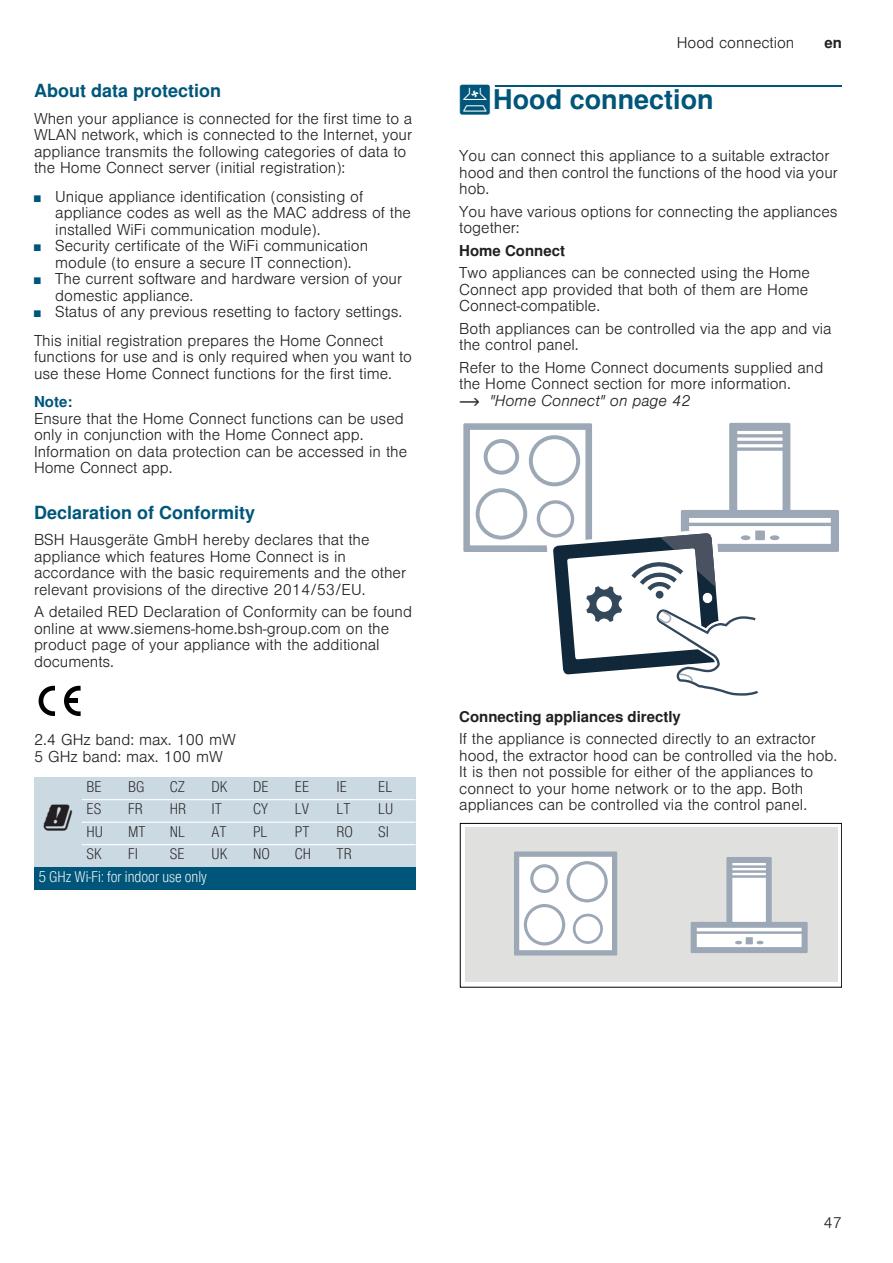
<style>
.page{position:relative;width:893px;height:1263px;background:#fff}
.page>*{position:absolute;margin:0;border:0;box-sizing:border-box;transform-origin:0 0}
.t1{font:28.5px "BSH Symb All";color:#231f20}
.t2{font:700 27px "Nimbus San L";color:#00567a}
.t3{font:700 18px "Nimbus San L";color:#00567a}
.t4{font:300 15px/16.5px "Nimbus San L";color:#231f20}
.t5{font:15px "Nimbus San L Lig Con";color:#231f20}
.t6{font:700 15px "Nimbus San L";color:#231f20}
.t7{font:15px "Nimbus San L Lig Con";color:#fff}
.t8{font:700 15px "Nimbus San L";color:#00567a}
.s1{font-size:9px;color:#00567a}
.s2{font-family:"BSH Symb PG2";font-weight:400}
.s3{font-family:"BSH Symb PH1";font-weight:400}
.s4{font-style:italic}
</style>
<div class="page">
<div style="left:495px;top:85px;width:347px;height:2px;border:1px solid #00567a"></div>
<div style="left:34px;top:777px;width:48px;height:90px;background:#cbd9e3"></div>
<div style="left:82px;top:777px;width:42px;height:23px;background:#cbd9e3"></div>
<div style="left:124px;top:777px;width:41px;height:23px;background:#cbd9e3"></div>
<div style="left:165px;top:777px;width:42px;height:23px;background:#cbd9e3"></div>
<div style="left:207px;top:777px;width:42px;height:23px;background:#cbd9e3"></div>
<div style="left:249px;top:777px;width:41px;height:23px;background:#cbd9e3"></div>
<div style="left:290px;top:777px;width:42px;height:23px;background:#cbd9e3"></div>
<div style="left:332px;top:777px;width:42px;height:23px;background:#cbd9e3"></div>
<div style="left:374px;top:777px;width:41px;height:23px;background:#cbd9e3"></div>
<div style="left:82px;top:800px;width:42px;height:22px;background:#cbd9e3"></div>
<div style="left:124px;top:800px;width:41px;height:22px;background:#cbd9e3"></div>
<div style="left:165px;top:800px;width:42px;height:22px;background:#cbd9e3"></div>
<div style="left:207px;top:800px;width:42px;height:22px;background:#cbd9e3"></div>
<div style="left:249px;top:800px;width:41px;height:22px;background:#cbd9e3"></div>
<div style="left:290px;top:800px;width:42px;height:22px;background:#cbd9e3"></div>
<div style="left:332px;top:800px;width:42px;height:22px;background:#cbd9e3"></div>
<div style="left:374px;top:800px;width:41px;height:22px;background:#cbd9e3"></div>
<div style="left:82px;top:822px;width:42px;height:23px;background:#cbd9e3"></div>
<div style="left:124px;top:822px;width:41px;height:23px;background:#cbd9e3"></div>
<div style="left:165px;top:822px;width:42px;height:23px;background:#cbd9e3"></div>
<div style="left:207px;top:822px;width:42px;height:23px;background:#cbd9e3"></div>
<div style="left:249px;top:822px;width:41px;height:23px;background:#cbd9e3"></div>
<div style="left:290px;top:822px;width:42px;height:23px;background:#cbd9e3"></div>
<div style="left:332px;top:822px;width:42px;height:23px;background:#cbd9e3"></div>
<div style="left:374px;top:822px;width:41px;height:23px;background:#cbd9e3"></div>
<div style="left:82px;top:845px;width:42px;height:22px;background:#cbd9e3"></div>
<div style="left:124px;top:845px;width:41px;height:22px;background:#cbd9e3"></div>
<div style="left:165px;top:845px;width:42px;height:22px;background:#cbd9e3"></div>
<div style="left:207px;top:845px;width:42px;height:22px;background:#cbd9e3"></div>
<div style="left:249px;top:845px;width:41px;height:22px;background:#cbd9e3"></div>
<div style="left:290px;top:845px;width:42px;height:22px;background:#cbd9e3"></div>
<div style="left:332px;top:845px;width:42px;height:22px;background:#cbd9e3"></div>
<div style="left:374px;top:845px;width:41px;height:22px;background:#cbd9e3"></div>
<div style="left:34px;top:867px;width:381px;height:23px;background:#00567a"></div>
<hr style="left:82px;top:799px;width:333px;height:1px;background:#fff">
<hr style="left:82px;top:822px;width:333px;height:1px;background:#fff">
<hr style="left:82px;top:844px;width:333px;height:1px;background:#fff">
<svg style="left:38px;top:686px;width:43px;height:30px"></svg>
<div style="left:67px;top:698px;width:11px;height:5px;background:#000001"></div>
<svg style="left:463px;top:423px;width:376px;height:273px"></svg>
<div style="left:465px;top:827px;width:372px;height:155px;background:#e0e1df"></div>
<div style="left:460px;top:823px;width:382px;height:165px;border:1px solid #000001"></div>
<svg style="left:691px;top:857px;width:117px;height:96px"></svg>
<svg style="left:514px;top:851px;width:103px;height:104px"></svg>
<p class="t3" style="left:34px;top:80px;width:189px">About data protection</p>
<p class="t4" style="left:34px;top:110px;width:380px">When your appliance is connected for the first time to a WLAN network, which is connected to the Internet, your appliance transmits the following categories of data to the Home Connect server (initial registration):</p>
<p class="t4" style="left:55px;top:188px;width:357px;text-indent:-21px"><span class="s1">■</span> Unique appliance identification (consisting of appliance codes as well as the MAC address of the installed WiFi communication module).</p>
<p class="t4" style="left:34px;top:238px;width:336px;text-align:center"><span class="s1">■</span> Security certificate of the WiFi communication module (to ensure a secure IT connection).</p>
<p class="t4" style="left:55px;top:271px;width:348px;text-indent:-21px"><span class="s1">■</span> The current software and hardware version of your domestic appliance.</p>
<p class="t4" style="left:34px;top:298px;width:370px;line-height:28.5px"><span class="s1">■</span> Status of any previous resetting to factory settings.<br>This initial registration prepares the Home Connect</p>
<p class="t4" style="left:34px;top:349px;width:380px">functions for use and is only required when you want to use these Home Connect functions for the first time.</p>
<p class="t8" style="left:34px;top:393px;width:40px">Note:</p>
<p class="t4" style="left:34px;top:410px;width:375px">Ensure that the Home Connect functions can be used only in conjunction with the Home Connect app.<br>Information on data protection can be accessed in the Home Connect app.</p>
<p class="t3" style="left:34px;top:501px;width:223px">Declaration of Conformity</p>
<p class="t4" style="left:34px;top:532px;width:374px">BSH Hausgeräte GmbH hereby declares that the appliance which features Home Connect is in accordance with the basic requirements and the other relevant provisions of the directive 2014/53/EU.</p>
<p class="t4" style="left:34px;top:604px;width:380px">A detailed RED Declaration of Conformity can be found online at www.siemens-home.bsh-group.com on the product page of your appliance with the additional documents.</p>
<p class="t4" style="left:34px;top:732px;width:203px">2.4 GHz band: max. 100 mW<br>5 GHz band: max. 100 mW</p>
<p class="t5" style="left:86px;top:777px;width:17px">BE</p>
<p class="t5" style="left:128px;top:777px;width:18px">BG</p>
<p class="t5" style="left:170px;top:777px;width:17px">CZ</p>
<p class="t5" style="left:212px;top:777px;width:18px">DK</p>
<p class="t5" style="left:253px;top:777px;width:17px">DE</p>
<p class="t5" style="left:295px;top:777px;width:16px">EE</p>
<p class="t5" style="left:337px;top:777px;width:12px">IE</p>
<p class="t5" style="left:378px;top:777px;width:16px">EL</p>
<p class="t5" style="left:86px;top:800px;width:16px">ES</p>
<p class="t5" style="left:128px;top:800px;width:16px">FR</p>
<p class="t5" style="left:170px;top:800px;width:18px">HR</p>
<p class="t5" style="left:212px;top:800px;width:12px">IT</p>
<p class="t5" style="left:253px;top:800px;width:16px">CY</p>
<p class="t5" style="left:295px;top:800px;width:16px">LV</p>
<p class="t5" style="left:337px;top:800px;width:15px">LT</p>
<p class="t5" style="left:378px;top:800px;width:16px">LU</p>
<p class="t5" style="left:86px;top:822px;width:18px">HU</p>
<p class="t5" style="left:128px;top:822px;width:19px">MT</p>
<p class="t5" style="left:170px;top:822px;width:17px">NL</p>
<p class="t5" style="left:212px;top:822px;width:17px">AT</p>
<p class="t5" style="left:253px;top:822px;width:16px">PL</p>
<p class="t5" style="left:295px;top:822px;width:16px">PT</p>
<p class="t5" style="left:337px;top:822px;width:18px">RO</p>
<p class="t5" style="left:378px;top:822px;width:12px">SI</p>
<p class="t5" style="left:86px;top:845px;width:17px">SK</p>
<p class="t5" style="left:128px;top:845px;width:12px">FI</p>
<p class="t5" style="left:170px;top:845px;width:16px">SE</p>
<p class="t5" style="left:212px;top:845px;width:17px">UK</p>
<p class="t5" style="left:253px;top:845px;width:18px">NO</p>
<p class="t5" style="left:295px;top:845px;width:18px">CH</p>
<p class="t5" style="left:337px;top:845px;width:17px">TR</p>
<p class="t7" style="left:39px;top:867px;width:170px">5 GHz Wi-Fi: for indoor use only</p>
<h1 class="t1" style="left:42px;top:802px;width:33px">y</h1>
<p class="t4" style="left:677px;top:35px;width:119px">Hood connection</p>
<p class="t6" style="left:824px;top:34px;width:19px">en</p>
<h2 class="t2" style="left:459px;top:84px;width:256px"><span class="s2">e</span>Hood connection</h2>
<p class="t4" style="left:459px;top:148px;width:380px">You can connect this appliance to a suitable extractor hood and then control the functions of the hood via your hob.</p>
<p class="t4" style="left:459px;top:204px;width:380px">You have various options for connecting the appliances together:</p>
<p class="t6" style="left:459px;top:242px;width:107px">Home Connect</p>
<p class="t4" style="left:459px;top:265px;width:352px;text-align:justify">Two appliances can be connected using the Home Connect app provided that both of them are Home Connect-compatible.</p>
<p class="t4" style="left:459px;top:321px;width:374px">Both appliances can be controlled via the app and via the control panel.</p>
<p class="t4" style="left:459px;top:360px;width:366px">Refer to the Home Connect documents supplied and the Home Connect section for more information.<br><span class="s3">~</span> <span class="s4">"Home Connect" on page 42</span></p>
<p class="t6" style="left:459px;top:707px;width:223px">Connecting appliances directly</p>
<p class="t4" style="left:459px;top:731px;width:379px">If the appliance is connected directly to an extractor hood, the extractor hood can be controlled via the hob.<br>It is then not possible for either of the appliances to connect to your home network or to the app. Both appliances can be controlled via the control panel.</p>
<p class="t4" style="left:824px;top:1215px;width:20px">47</p>
</div>
